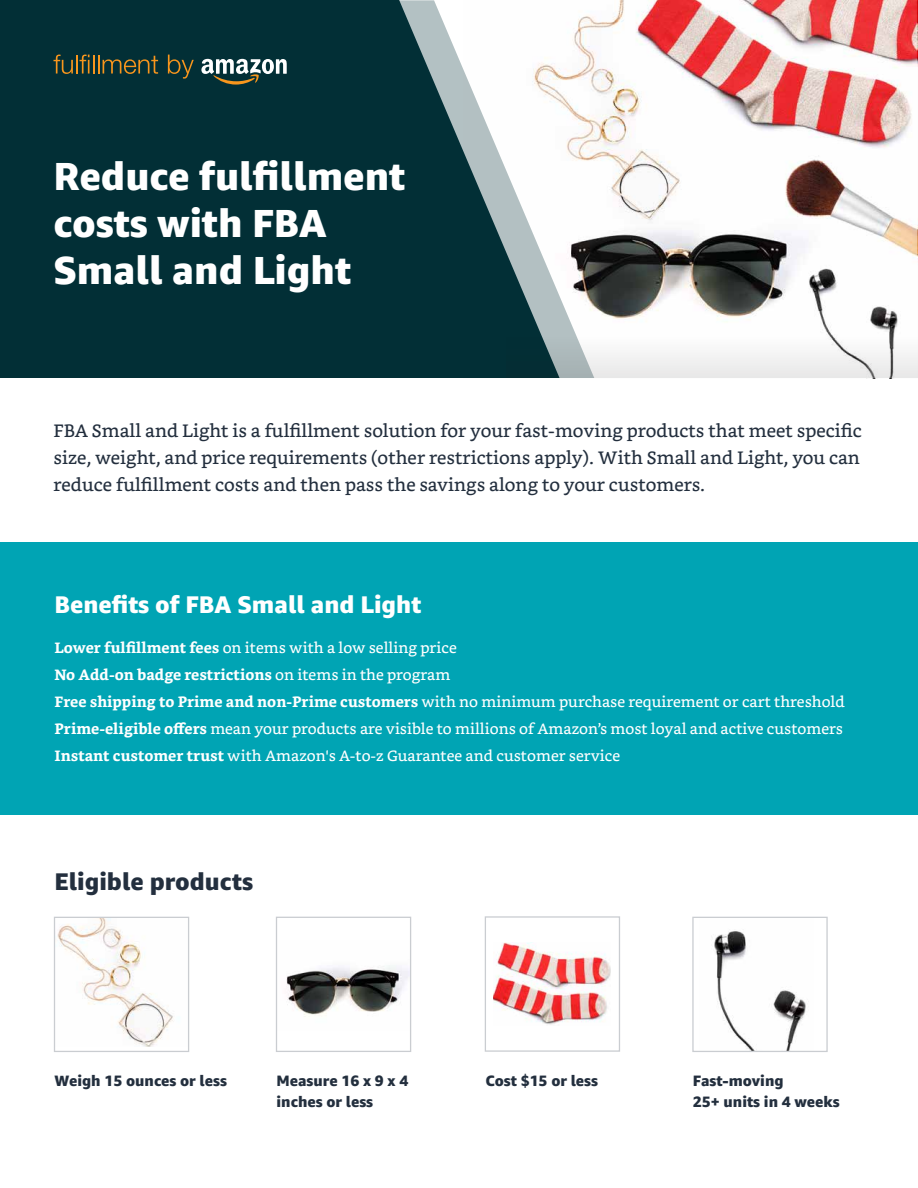
<style>
.page{position:relative;width:918px;height:1188px;background:#fff}
.page>*{position:absolute;margin:0;border:0;box-sizing:border-box;transform-origin:0 0}
.t1{font:800 39px/46.8px "Amazon Ember";color:#fff}
.t2{font:800 24px "Amazon Ember";color:#fff}
.t3{font:800 24px "Amazon Ember";color:#232f3e}
.t4{font:18px/27px "Bookerly";color:#232f3e;text-align:justify}
.t5{font:15px/27px "Bookerly";color:#fff}
.t6{font:800 15px/21px "Amazon Ember";color:#232f3e}
.s1{font-weight:700}
</style>
<div class="page">
<img style="left:286px;top:965px;width:123px;height:52px">
<img style="left:594px;top:0;width:323px;height:292px">
<svg style="left:560px;top:15px;width:34px;height:277px"></svg>
<svg style="left:0;top:0;width:560px;height:378px;background:#22494f"></svg>
<svg style="left:507px;top:292px;width:411px;height:86px"></svg>
<div style="left:0;top:542px;width:918px;height:272px;background:#00a4b4"></div>
<svg style="left:201px;top:59px;width:86px;height:26px"></svg>
<svg style="left:53px;top:55px;width:105px;height:19px;background:#434a2f"></svg>
<svg style="left:168px;top:55px;width:26px;height:24px"></svg>
<img style="left:57px;top:919px;width:116px;height:128px">
<div style="left:54px;top:917px;width:135px;height:135px;border:1px solid #cacdd1"></div>
<div style="left:485px;top:916px;width:135px;height:136px;border:1px solid #cacdd1"></div>
<img style="left:494px;top:942px;width:117px;height:83px">
<div style="left:276px;top:917px;width:135px;height:135px;border:1px solid #cacdd1"></div>
<img style="left:714px;top:931px;width:92px;height:119px">
<div style="left:692px;top:917px;width:136px;height:135px;border:1px solid #cacdd1"></div>
<h1 class="t1" style="left:54px;top:154px;width:353px">Reduce fulfillment costs with FBA<br>Small and Light</h1>
<p class="t4" style="left:54px;top:417px;width:810px">FBA Small and Light is a fulfillment solution for your fast-moving products that meet specific size, weight, and price requirements (other restrictions apply). With Small and Light, you can reduce fulfillment costs and then pass the savings along to your customers.</p>
<h2 class="t2" style="left:55px;top:590px;width:368px">Benefits of FBA Small and Light</h2>
<p class="t5" style="left:55px;top:634px;width:792px"><span class="s1">Lower fulfillment fees</span> on items with a low selling price<br><span class="s1">No Add-on badge restrictions</span> on items in the program<br><span class="s1">Free shipping to Prime and non-Prime customers</span> with no minimum purchase requirement or cart threshold <span class="s1">Prime-eligible offers</span> mean your products are visible to millions of Amazon’s most loyal and active customers <span class="s1">Instant customer trust</span> with Amazon's A-to-z Guarantee and customer service</p>
<h2 class="t3" style="left:55px;top:866px;width:200px">Eligible products</h2>
<p class="t6" style="left:485px;top:1071px;width:114px">Cost $15 or less</p>
<p class="t6" style="left:55px;top:1071px;width:174px">Weigh 15 ounces or less</p>
<p class="t6" style="left:277px;top:1071px;width:133px">Measure 16 x 9 x 4 inches or less</p>
<p class="t6" style="left:693px;top:1071px;width:148px">Fast-moving<br>25+ units in 4 weeks</p>
</div>
